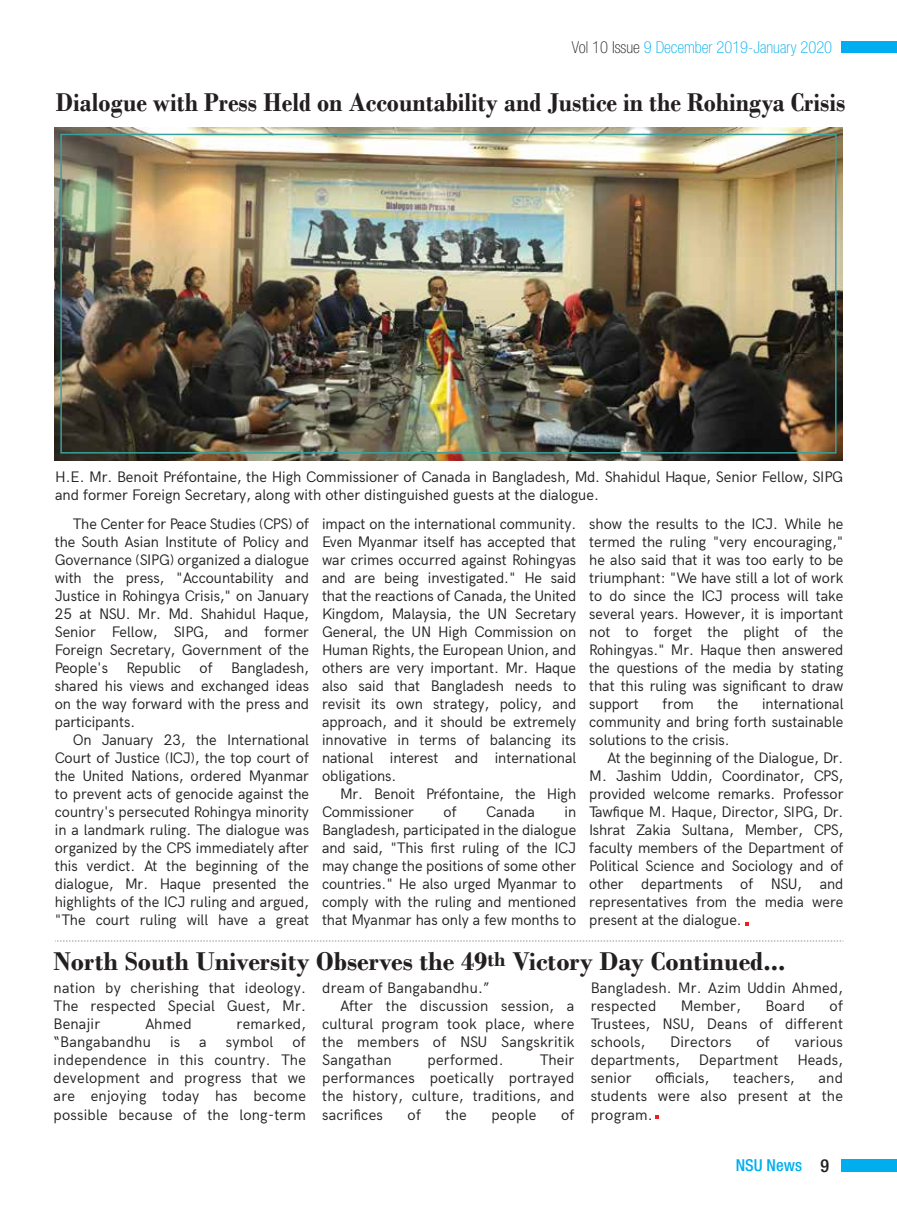
<style>
.page{position:relative;width:897px;height:1210px;background:#fff}
.page>*{position:absolute;margin:0;border:0;box-sizing:border-box;transform-origin:0 0}
.t1{font:700 27px "Bodoni";color:#231f20;scale:.91 1}
.t2{font:700 27px "Bodoni";color:#231f20}
.t3{font:100 condensed 16.5px "Helvetica Neue LT Pro";color:#00aeef}
.t4{font:500 condensed 16.5px "Helvetica Neue LT Pro";color:#00aeef}
.t5{font:15px/18px "Acari Sans";color:#231f20;text-align:justify}
.s1{color:#231f20}
.s2{font-size:18px;color:#231f20}
</style>
<div class="page">
<img style="left:54px;top:127px;width:788px;height:333px">
<div style="left:60px;top:134px;width:776px;height:319px;border:2px solid #38a19e"></div>
<svg style="left:655px;top:1115px;width:3px;height:4px"></svg>
<svg style="left:55px;top:940px;width:788px;height:1px"></svg>
<div style="left:840px;top:1159px;width:56px;height:13px;background:#00aeef"></div>
<div style="left:840px;top:41px;width:56px;height:11px;background:#00aeef"></div>
<p class="t3" style="left:572px;top:38px;width:262px"><span class="s1">Vol 10 Issue</span> 9 December 2019-January 2020</p>
<h1 class="t1" style="left:56px;top:86px;width:868px">Dialogue with Press Held on Accountability and Justice in the Rohingya Crisis</h1>
<p class="t5" style="left:55px;top:466px;width:789px">H.E. Mr. Benoit Préfontaine, the High Commissioner of Canada in Bangladesh, Md. Shahidul Haque, Senior Fellow, SIPG and former Foreign Secretary, along with other distinguished guests at the dialogue.</p>
<p class="t5" style="left:55px;top:514px;width:256px;text-indent:18px">The Center for Peace Studies (CPS) of the South Asian Institute of Policy and Governance (SIPG) organized a dialogue with the press, "Accountability and Justice in Rohingya Crisis," on January 25 at NSU. Mr. Md. Shahidul Haque, Senior Fellow, SIPG, and former Foreign Secretary, Government of the People's Republic of Bangladesh, shared his views and exchanged ideas on the way forward with the press and participants.</p>
<p class="t5" style="left:55px;top:730px;width:256px;text-indent:18px">On January 23, the International Court of Justice (ICJ), the top court of the United Nations, ordered Myanmar to prevent acts of genocide against the country's persecuted Rohingya minority in a landmark ruling. The dialogue was organized by the CPS immediately after this verdict. At the beginning of the dialogue, Mr. Haque presented the highlights of the ICJ ruling and argued, "The court ruling will have a great</p>
<p class="t5" style="left:322px;top:514px;width:256px">impact on the international community.<br>Even Myanmar itself has accepted that war crimes occurred against Rohingyas and are being investigated." He said that the reactions of Canada, the United Kingdom, Malaysia, the UN Secretary General, the UN High Commission on Human Rights, the European Union, and others are very important. Mr. Haque also said that Bangladesh needs to revisit its own strategy, policy, and approach, and it should be extremely innovative in terms of balancing its national interest and international obligations.</p>
<p class="t5" style="left:322px;top:784px;width:256px;text-indent:18px">Mr. Benoit Préfontaine, the High<br>Commissioner</p>
<p class="t5" style="left:443px;top:802px;width:15px">of</p>
<p class="t5" style="left:486px;top:802px;width:50px">Canada</p>
<p class="t5" style="left:322px;top:802px;width:256px;text-indent:242px">in Bangladesh, participated in the dialogue and said, "This first ruling of the ICJ may change the positions of some other countries." He also urged Myanmar to comply with the ruling and mentioned that Myanmar has only a few months to</p>
<p class="t5" style="left:589px;top:514px;width:256px">show the results to the ICJ. While he termed the ruling "very encouraging," he also said that it was too early to be triumphant: "We have still a lot of work to do since the ICJ process will take several years. However, it is important not to forget the plight of the Rohingyas." Mr. Haque then answered the questions of the media by stating that this ruling was significant to draw support</p>
<p class="t5" style="left:662px;top:694px;width:33px">from</p>
<p class="t5" style="left:717px;top:694px;width:22px">the</p>
<p class="t5" style="left:589px;top:694px;width:256px;text-indent:173px">international community and bring forth sustainable solutions to the crisis.</p>
<p class="t5" style="left:589px;top:748px;width:256px;text-indent:18px">At the beginning of the Dialogue, Dr.<br>M. Jashim Uddin, Coordinator, CPS, provided welcome remarks. Professor Tawfique M. Haque, Director, SIPG, Dr.<br>Ishrat Zakia Sultana, Member, CPS, faculty members of the Department of Political Science and Sociology and of other departments of NSU, and representatives from the media were present at the dialogue.</p>
<h1 class="t2" style="left:53px;top:945px;width:733px">North South University Observes the 49<sup>th</sup> Victory Day Continued...</h1>
<p class="t5" style="left:54px;top:978px;width:254px">nation by cherishing that ideology.<br>The respected Special Guest, Mr.<br>Benajir</p>
<p class="t5" style="left:145px;top:1014px;width:48px">Ahmed</p>
<p class="t5" style="left:237px;top:1014px;width:71px">remarked,</p>
<p class="t5" style="left:54px;top:1032px;width:99px">“Bangabandhu</p>
<p class="t5" style="left:170px;top:1032px;width:12px">is</p>
<p class="t5" style="left:199px;top:1032px;width:9px">a</p>
<p class="t5" style="left:226px;top:1032px;width:49px">symbol</p>
<p class="t5" style="left:54px;top:1032px;width:254px;text-indent:239px">of independence in this country. The development and progress that we are enjoying today has become possible because of the long-term</p>
<p class="t5" style="left:322px;top:978px;width:169px">dream of Bangabandhu.”</p>
<p class="t5" style="left:340px;top:996px;width:236px">After the discussion session, a</p>
<p class="t5" style="left:322px;top:1014px;width:254px">cultural program took place, where</p>
<p class="t5" style="left:322px;top:1032px;width:254px">the members of NSU Sangskritik</p>
<p class="t5" style="left:322px;top:1050px;width:71px">Sangathan</p>
<p class="t5" style="left:427px;top:1050px;width:77px">performed.</p>
<p class="t5" style="left:322px;top:1050px;width:254px;text-indent:217px">Their performances poetically portrayed the history, culture, traditions, and sacrifices</p>
<p class="t5" style="left:407px;top:1104px;width:15px">of</p>
<p class="t5" style="left:445px;top:1104px;width:23px">the</p>
<p class="t5" style="left:491px;top:1104px;width:46px">people</p>
<p class="t5" style="left:561px;top:1104px;width:15px">of</p>
<p class="t5" style="left:590px;top:978px;width:254px">Bangladesh. Mr. Azim Uddin Ahmed, respected</p>
<p class="t5" style="left:590px;top:996px;width:254px;text-indent:239px">of Trustees, NSU, Deans of different schools,</p>
<p class="t5" style="left:680px;top:996px;width:61px">Member,</p>
<p class="t5" style="left:765px;top:996px;width:41px">Board</p>
<p class="t5" style="left:670px;top:1032px;width:63px">Directors</p>
<p class="t5" style="left:756px;top:1032px;width:15px">of</p>
<p class="t5" style="left:794px;top:1032px;width:50px">various</p>
<p class="t5" style="left:590px;top:1050px;width:91px">departments,</p>
<p class="t5" style="left:698px;top:1050px;width:81px">Department</p>
<p class="t5" style="left:797px;top:1050px;width:47px">Heads,</p>
<p class="t5" style="left:590px;top:1068px;width:42px">senior</p>
<p class="t5" style="left:655px;top:1068px;width:56px">officials,</p>
<p class="t5" style="left:733px;top:1068px;width:63px">teachers,</p>
<p class="t5" style="left:590px;top:1068px;width:254px;text-indent:228px">and students were also present at the program.</p>
<p class="t4" style="left:735px;top:1155px;width:95px">NSU News <span class="s2">9</span></p>
</div>
